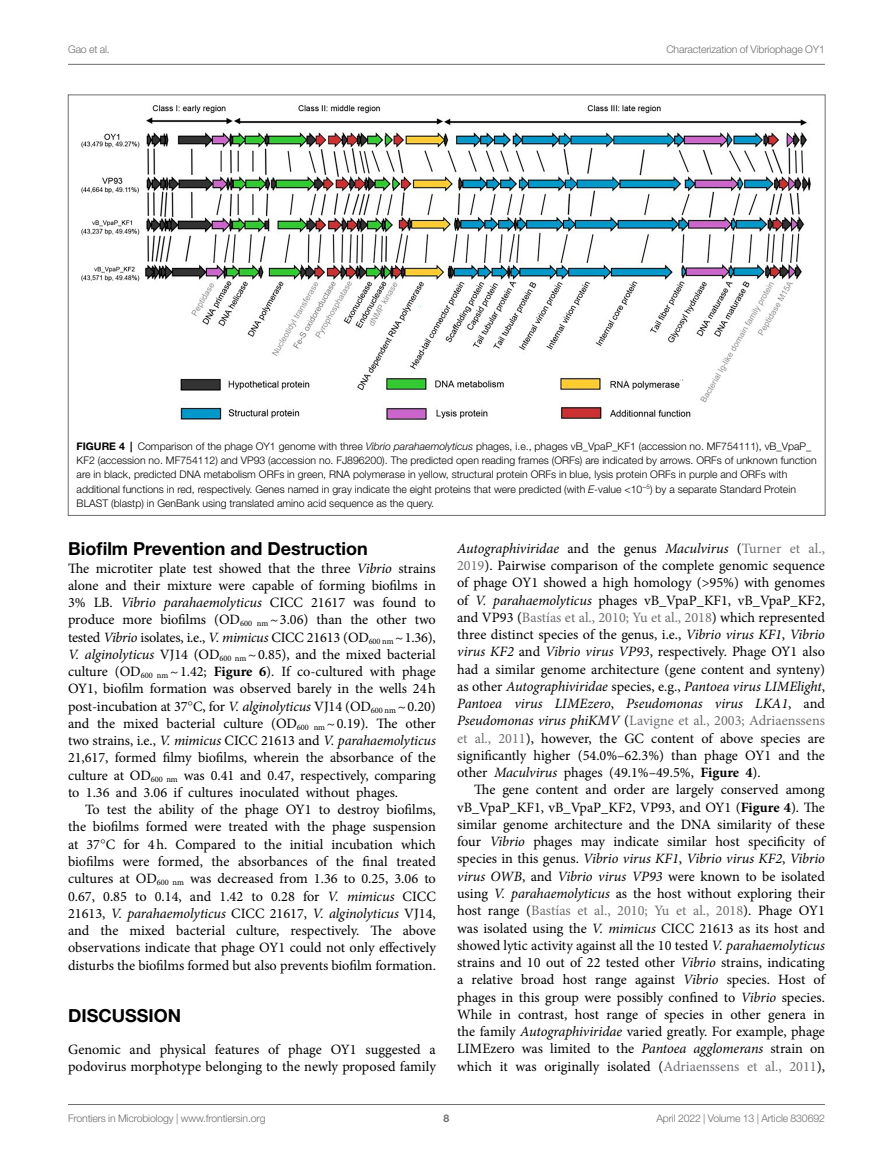
<style>
.page{position:relative;width:893px;height:1170px;background:#fff}
.page>*{position:absolute;margin:0;border:0;box-sizing:border-box;transform-origin:0 0}
.HEAD_2{font:700 18px "Helvetica Neue LT Std";color:#000}
.HEAD_1{font:700 18px "Helvetica Neue LT Std";color:#000}
.TEXT_FLUSH{font:14.25px/17.2px "Minion Pro";letter-spacing:-.005em;color:#000;text-align:justify}
.TEXT{font:14.25px/17.2px "Minion Pro";color:#000;text-align:justify}
.FIG_LEG{font:300 10.5px/14.2px "Helvetica Neue LT Std";color:#000}
.t1{font:300 10.5px "Helvetica Neue LT Std";letter-spacing:-.015em;color:#6d6e71}
.t2{font:700 10.5px "Helvetica Neue LT Std";color:#6d6e71}
.s1{font-weight:700}
.s2{font-style:italic}
.s3{font-family:"STIX General"}
.s4{color:#6d6e71}
</style>
<div class="page">
<hr style="left:68px;top:64px;width:757px;height:1px;background:#6d6e71">
<hr style="left:68px;top:1104px;width:757px;height:1px;background:#6d6e71">
<img style="left:81px;top:105px;width:730px;height:315px">
<p class="t1" style="left:68px;top:42px;width:43px">Gao et al.</p>
<p class="t1" style="left:666px;top:42px;width:160px">Characterization of Vibriophage OY1</p>
<p class="FIG_LEG" style="left:77px;top:439px;width:741px"><span class="s1">FIGURE 4 |</span> Comparison of the phage OY1 genome with three <span class="s2">Vibrio parahaemolyticus</span> phages, i.e., phages vB_VpaP_KF1 (accession no. MF754111), vB_VpaP_ KF2 (accession no. MF754112) and VP93 (accession no. FJ896200). The predicted open reading frames (ORFs) are indicated by arrows. ORFs of unknown function are in black, predicted DNA metabolism ORFs in green, RNA polymerase in yellow, structural protein ORFs in blue, lysis protein ORFs in purple and ORFs with additional functions in red, respectively. Genes named in gray indicate the eight proteins that were predicted (with <span class="s2">E</span>-value &lt;10<sup>−</sup><sup>5</sup>) by a separate Standard Protein BLAST (blastp) in GenBank using translated amino acid sequence as the query.</p>
<p class="HEAD_2" style="left:68px;top:537px;width:301px">Biofilm Prevention and Destruction</p>
<p class="TEXT_FLUSH" style="left:68px;top:559px;width:369px">The microtiter plate test showed that the three <span class="s2">Vibrio</span> strains alone and their mixture were capable of forming biofilms in 3% LB. <span class="s2">Vibrio parahaemolyticus</span> CICC 21617 was found to produce more biofilms (OD<sub>600</sub> <sub>nm</sub> ~3.06) than the other two tested <span class="s2">Vibrio</span> isolates, i.e., <span class="s2">V. mimicus</span> CICC 21613 (OD<sub>600</sub> <sub>nm</sub> ~1.36), <span class="s2">V. alginolyticus</span> VJ14 (OD<sub>600</sub> <sub>nm</sub> ~0.85), and the mixed bacterial culture (OD<sub>600</sub> <sub>nm</sub> ~1.42; <span class="s1">Figure 6</span>). If co-cultured with phage OY1, biofilm formation was observed barely in the wells 24h post-incubation at 37<span class="s3">°</span>C, for <span class="s2">V. alginolyticus</span> VJ14 (OD<sub>600</sub> <sub>nm</sub> ~0.20) and the mixed bacterial culture (OD<sub>600</sub> <sub>nm</sub> ~0.19). The other two strains, i.e., <span class="s2">V. mimicus</span> CICC 21613 and <span class="s2">V. parahaemolyticus </span>21,617, formed filmy biofilms, wherein the absorbance of the culture at OD<sub>600</sub> <sub>nm</sub> was 0.41 and 0.47, respectively, comparing to 1.36 and 3.06 if cultures inoculated without phages.</p>
<p class="TEXT" style="left:68px;top:801px;width:369px;text-indent:17px">To test the ability of the phage OY1 to destroy biofilms, the biofilms formed were treated with the phage suspension at 37<span class="s3">°</span>C for 4h. Compared to the initial incubation which biofilms were formed, the absorbances of the final treated cultures at OD<sub>600</sub> <sub>nm</sub> was decreased from 1.36 to 0.25, 3.06 to 0.67, 0.85 to 0.14, and 1.42 to 0.28 for <span class="s2">V. mimicus</span> CICC 21613, <span class="s2">V. parahaemolyticus</span> CICC 21617, <span class="s2">V. alginolyticus</span> VJ14, and the mixed bacterial culture, respectively. The above observations indicate that phage OY1 could not only effectively disturbs the biofilms formed but also prevents biofilm formation.</p>
<p class="HEAD_1" style="left:68px;top:1004px;width:115px">DISCUSSION</p>
<p class="TEXT_FLUSH" style="left:68px;top:1040px;width:369px">Genomic and physical features of phage OY1 suggested a podovirus morphotype belonging to the newly proposed family</p>
<p class="TEXT_FLUSH" style="left:457px;top:539px;width:369px"><span class="s2">Autographiviridae</span> and the genus <span class="s2">Maculvirus</span> (<span class="s4">Turner et al., 2019</span>). Pairwise comparison of the complete genomic sequence of phage OY1 showed a high homology (&gt;95%) with genomes of <span class="s2">V. parahaemolyticus</span> phages vB_VpaP_KF1, vB_VpaP_KF2, and VP93 (<span class="s4">Bastías et al., 2010; Yu et al., 2018</span>) which represented three distinct species of the genus, i.e., <span class="s2">Vibrio virus KF1</span>, <span class="s2">Vibrio virus KF2</span> and <span class="s2">Vibrio virus VP93</span>, respectively. Phage OY1 also had a similar genome architecture (gene content and synteny) as other <span class="s2">Autographiviridae</span> species, e.g., <span class="s2">Pantoea virus LIMElight</span>, <span class="s2">Pantoea virus LIMEzero</span>, <span class="s2">Pseudomonas virus LKA1</span>, and <span class="s2">Pseudomonas virus phiKMV</span> (<span class="s4">Lavigne et al., 2003; Adriaenssens et al., 2011</span>), however, the GC content of above species are significantly higher (54.0%–62.3%) than phage OY1 and the other <span class="s2">Maculvirus</span> phages (49.1%–49.5%, <span class="s1">Figure 4</span>).</p>
<p class="TEXT" style="left:457px;top:781px;width:369px;text-indent:17px">The gene content and order are largely conserved among vB_VpaP_KF1, vB_VpaP_KF2, VP93, and OY1 (<span class="s1">Figure 4</span>). The similar genome architecture and the DNA similarity of these four <span class="s2">Vibrio</span> phages may indicate similar host specificity of species in this genus. <span class="s2">Vibrio virus KF1</span>, <span class="s2">Vibrio virus KF2</span>, <span class="s2">Vibrio virus OWB</span>, and <span class="s2">Vibrio virus VP93</span> were known to be isolated using <span class="s2">V. parahaemolyticus</span> as the host without exploring their host range (<span class="s4">Bastías et al., 2010; Yu et al., 2018</span>). Phage OY1 was isolated using the <span class="s2">V. mimicus</span> CICC 21613 as its host and showed lytic activity against all the 10 tested <span class="s2">V. parahaemolyticus </span>strains and 10 out of 22 tested other <span class="s2">Vibrio</span> strains, indicating a relative broad host range against <span class="s2">Vibrio</span> species. Host of phages in this group were possibly confined to <span class="s2">Vibrio</span> species.<br>While in contrast, host range of species in other genera in the family <span class="s2">Autographiviridae</span> varied greatly. For example, phage LIMEzero was limited to the <span class="s2">Pantoea agglomerans</span> strain on which it was originally isolated (<span class="s4">Adriaenssens et al., 2011</span>),</p>
<p class="t1" style="left:68px;top:1111px;width:199px">Frontiers in Microbiology | www.frontiersin.org</p>
<p class="t2" style="left:444px;top:1111px;width:7px">8</p>
<p class="t1" style="left:656px;top:1111px;width:170px">April 2022 | Volume 13 | Article 830692</p>
</div>
